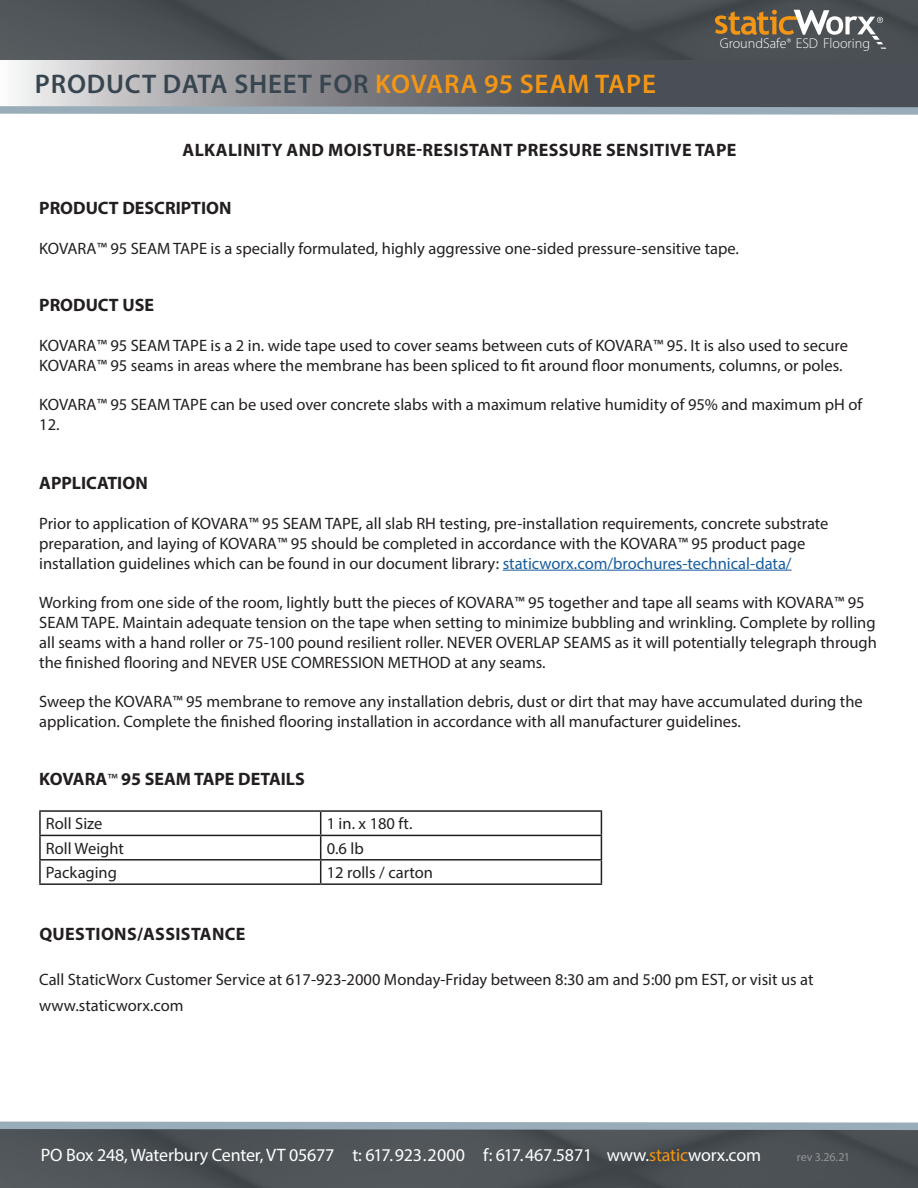
<style>
.page{position:relative;width:918px;height:1188px;background:#fff}
.page>*{position:absolute;margin:0;border:0;box-sizing:border-box;transform-origin:0 0}
.t1{font:600 27px "Myriad Pro";letter-spacing:.03em;color:#36454f}
.t2{font:18px "Myriad Pro";letter-spacing:-.01em;color:#fff}
.t3{font:700 18px "Myriad Pro";letter-spacing:.02em;color:#231f20}
.t4{font:700 18px "Myriad Pro";color:#231f20}
.Properties_Body{font:16.5px/19.8px "Myriad Pro";color:#231f20}
.t5{font:300 14.25px "Myriad Pro";color:#fff}
.t6{font:12px "Myriad Pro";letter-spacing:-.015em;color:#939598}
.s1{color:#f49613}
.s2{color:#175d9e}
.s3{font-weight:400;font-size:16.5px}
</style>
<div class="page">
<hr style="left:503px;top:570px;width:289px;height:1px;background:#175d9e">
<hr style="left:39px;top:810px;width:282px;height:2px;background:#231f20">
<hr style="left:39px;top:812px;width:2px;height:23px;background:#231f20">
<hr style="left:321px;top:810px;width:281px;height:2px;background:#231f20">
<hr style="left:39px;top:835px;width:282px;height:1px;background:#231f20">
<hr style="left:39px;top:836px;width:2px;height:23px;background:#231f20">
<hr style="left:321px;top:835px;width:281px;height:1px;background:#231f20">
<hr style="left:39px;top:859px;width:282px;height:2px;background:#231f20">
<hr style="left:39px;top:861px;width:2px;height:22px;background:#231f20">
<hr style="left:321px;top:859px;width:281px;height:2px;background:#231f20">
<svg style="left:320px;top:812px;width:1px;height:71px"></svg>
<svg style="left:601px;top:812px;width:1px;height:71px"></svg>
<hr style="left:39px;top:883px;width:282px;height:2px;background:#231f20">
<hr style="left:321px;top:883px;width:281px;height:2px;background:#231f20">
<img style="left:0;top:1134px;width:918px;height:54px">
<img style="left:0;top:0;width:918px;height:60px">
<svg style="left:15px;top:60px;width:903px;height:42px;background:#77797d"></svg>
<svg style="left:715px;top:10px;width:171px;height:39px;background:#766f62"></svg>
<svg style="left:0;top:1121px;width:918px;height:13px;background:#86939c"></svg>
<svg style="left:0;top:102px;width:918px;height:13px;background:#929ea7"></svg>
<p class="t1" style="left:35px;top:67px;width:623px">PRODUCT DATA SHEET FOR <span class="s1">KOVARA 95 SEAM TAPE</span></p>
<p class="t5" style="left:720px;top:35px;width:152px">GroundSafe ESD Flooring</p>
<p class="t3" style="left:183px;top:138px;width:555px">ALKALINITY AND MOISTURE-RESISTANT PRESSURE SENSITIVE TAPE</p>
<p class="t4" style="left:39px;top:196px;width:194px">PRODUCT DESCRIPTION</p>
<p class="Properties_Body" style="left:39px;top:238px;width:701px">KOVARA™ 95 SEAM TAPE is a specially formulated, highly aggressive one-sided pressure-sensitive tape.</p>
<p class="t4" style="left:39px;top:293px;width:116px">PRODUCT USE</p>
<p class="Properties_Body" style="left:39px;top:335px;width:810px">KOVARA™ 95 SEAM TAPE is a 2 in. wide tape used to cover seams between cuts of KOVARA™ 95. It is also used to secure<br>KOVARA™ 95 seams in areas where the membrane has been spliced to fit around floor monuments, columns, or poles.</p>
<p class="Properties_Body" style="left:39px;top:394px;width:825px">KOVARA™ 95 SEAM TAPE can be used over concrete slabs with a maximum relative humidity of 95% and maximum pH of<br>12.</p>
<p class="t4" style="left:39px;top:471px;width:110px">APPLICATION</p>
<p class="Properties_Body" style="left:39px;top:513px;width:791px">Prior to application of KOVARA™ 95 SEAM TAPE, all slab RH testing, pre-installation requirements, concrete substrate preparation, and laying of KOVARA™ 95 should be completed in accordance with the KOVARA™ 95 product page installation guidelines which can be found in our document library: <span class="s2">staticworx.com/brochures-technical-data/</span></p>
<p class="Properties_Body" style="left:39px;top:592px;width:839px">Working from one side of the room, lightly butt the pieces of KOVARA™ 95 together and tape all seams with KOVARA™ 95<br>SEAM TAPE. Maintain adequate tension on the tape when setting to minimize bubbling and wrinkling. Complete by rolling all seams with a hand roller or 75-100 pound resilient roller. NEVER OVERLAP SEAMS as it will potentially telegraph through the finished flooring and NEVER USE COMRESSION METHOD at any seams.</p>
<p class="Properties_Body" style="left:39px;top:691px;width:825px">Sweep the KOVARA™ 95 membrane to remove any installation debris, dust or dirt that may have accumulated during the application. Complete the finished flooring installation in accordance with all manufacturer guidelines.</p>
<p class="t4" style="left:39px;top:767px;width:267px">KOVARA<span class="s3">™</span> 95 SEAM TAPE DETAILS</p>
<p class="Properties_Body" style="left:46px;top:814px;width:58px">Roll Size</p>
<p class="Properties_Body" style="left:327px;top:814px;width:87px">1 in. x 180 ft.</p>
<p class="Properties_Body" style="left:46px;top:838px;width:80px">Roll Weight</p>
<p class="Properties_Body" style="left:327px;top:838px;width:39px">0.6 lb</p>
<p class="Properties_Body" style="left:46px;top:862px;width:73px">Packaging</p>
<p class="Properties_Body" style="left:327px;top:862px;width:108px">12 rolls / carton</p>
<p class="t3" style="left:39px;top:922px;width:208px">QUESTIONS/ASSISTANCE</p>
<p class="Properties_Body" style="left:39px;top:969px;width:776px">Call StaticWorx Customer Service at 617-923-2000 Monday-Friday between 8:30 am and 5:00 pm EST, or visit us at</p>
<p class="Properties_Body" style="left:39px;top:995px;width:146px">www.staticworx.com</p>
<p class="t2" style="left:41px;top:1144px;width:722px">PO Box 248, Waterbury Center, VT 05677 t: 617.923.2000 f: 617.467.5871 www.<span class="s1">static</span>worx.com</p>
<p class="t6" style="left:797px;top:1150px;width:55px">rev 3.26.21</p>
</div>
